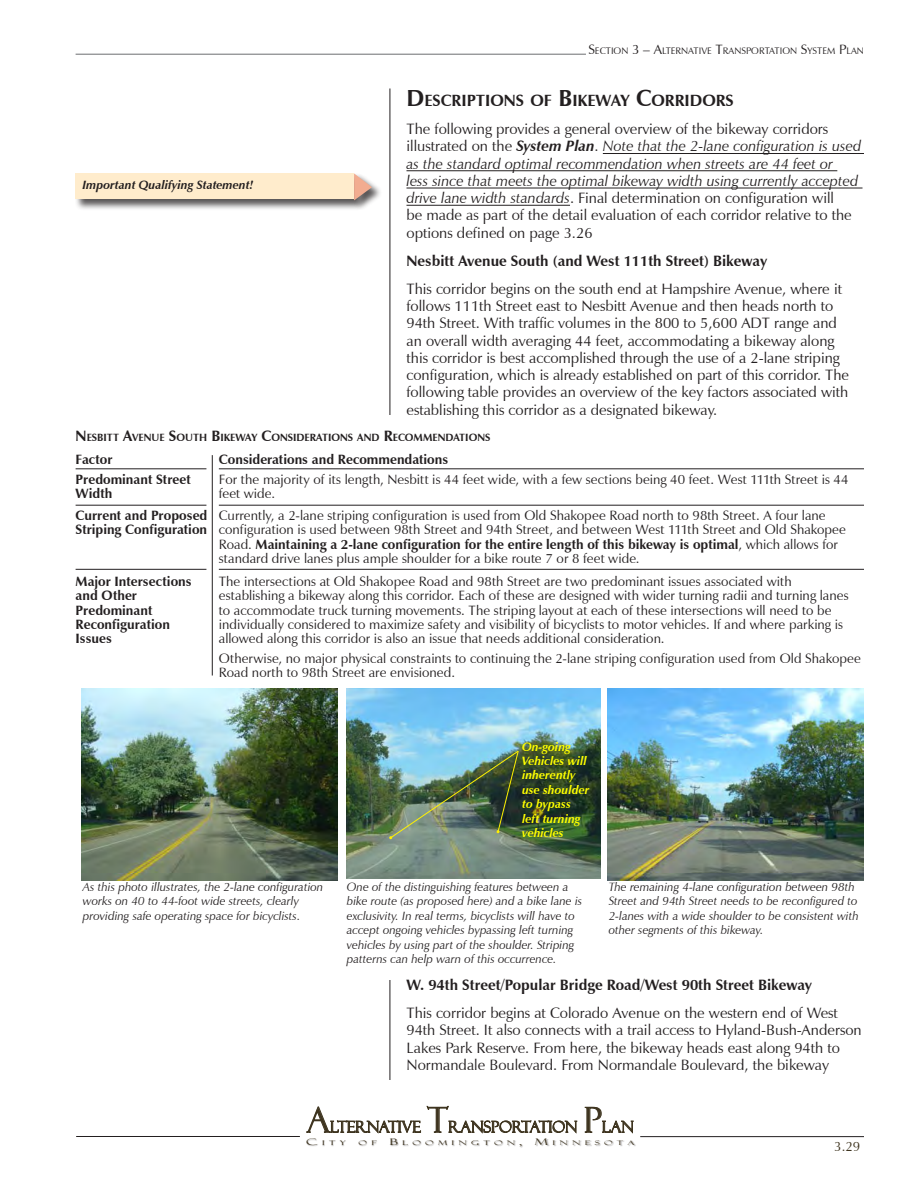
<style>
.page{position:relative;width:918px;height:1188px;background:#fff}
.page>*{position:absolute;margin:0;border:0;box-sizing:border-box;transform-origin:0 0}
.t1{font:34.8px "Felix Titling";color:#3e341f}
.t2{font:700 16.35px "Zapf Humanist 601 BT";color:#231f20}
.t3{font:15.45px "Felix Titling";color:#3e341f}
.t4{font:15px/17.2px "Zapf Humanist 601 BT";color:#231f20}
.t5{font:700 15px "Zapf Humanist 601 BT";color:#231f20}
.t6{font:13.5px/14.2px "Zapf Humanist 601 BT";letter-spacing:.005em;color:#231f20}
.t7{font:700 13.5px/14.2px "Zapf Humanist 601 BT";color:#231f20}
.t8{font:13.5px "Zapf Humanist 601 BT";color:#3e341f}
.t9{font:italic 12px/14.4px "Zapf Humanist 601 BT";color:#231f20}
.t10{font:italic 700 12px/14.4px "Zapf Humanist 601 BT";color:#ff0}
.t11{font:italic 700 12px "Zapf Humanist 601 BT";color:#231f20}
.t12{font:700 10.5px "Zapf Humanist 601 BT";color:#231f20}
.t13{font:9.45px "Zapf Humanist 601 BT";color:#231f20}
.t14{font:6.45px "Felix Titling";letter-spacing:.415em;color:#3e341f;scale:1.63 1}
.s1{font-size:13.5px}
.s2{font-size:23.25px}
.s3{font-weight:700;font-style:italic}
.s4{font-style:italic}
.s5{font-size:15px}
.s6{font-weight:700}
.s7{font-size:9.15px}
</style>
<div class="page">
<svg style="left:306px;top:1107px;width:115px;height:26px"></svg>
<svg style="left:427px;top:1106px;width:150px;height:27px"></svg>
<svg style="left:585px;top:1107px;width:49px;height:26px"></svg>
<div style="left:306px;top:1139px;width:359px;height:24px;background:#231f20;opacity:.32"></div>
<hr style="left:76px;top:1136px;width:224px;height:1px;background:#231f20">
<hr style="left:640px;top:1136px;width:224px;height:1px;background:#231f20">
<hr style="left:76px;top:54px;width:510px;height:1px;background:#6c6d70">
<hr style="left:390px;top:88px;width:1px;height:992px;background:#231f20">
<div style="left:372px;top:415px;width:34px;height:565px;background:#fff"></div>
<img style="left:82px;top:688px;width:255px;height:192px">
<img style="left:346px;top:688px;width:255px;height:191px">
<img style="left:608px;top:688px;width:256px;height:192px">
<img style="left:389px;top:750px;width:130px;height:89px">
<hr style="left:603px;top:153px;width:261px;height:1px;background:#231f20">
<hr style="left:406px;top:170px;width:431px;height:1px;background:#231f20">
<hr style="left:406px;top:188px;width:457px;height:1px;background:#231f20">
<hr style="left:406px;top:205px;width:164px;height:1px;background:#231f20">
<hr style="left:212px;top:455px;width:1px;height:221px;background:#231f20">
<hr style="left:76px;top:468px;width:130px;height:1px;background:#231f20">
<hr style="left:219px;top:468px;width:645px;height:1px;background:#231f20">
<hr style="left:76px;top:505px;width:130px;height:1px;background:#231f20">
<hr style="left:219px;top:505px;width:645px;height:1px;background:#231f20">
<hr style="left:76px;top:569px;width:130px;height:1px;background:#231f20">
<hr style="left:219px;top:569px;width:645px;height:1px;background:#231f20">
<div style="left:75px;top:173px;width:296px;height:56px;background:#231f20;opacity:.75"></div>
<div style="left:76px;top:173px;width:278px;height:26px;background:#ffeccc"></div>
<div style="left:353px;top:173px;width:35px;height:56px;background:#231f20;opacity:.75"></div>
<svg style="left:354px;top:173px;width:18px;height:27px"></svg>
<p class="t11" style="left:82px;top:178px;width:173px">Important Qualifying Statement!</p>
<p class="t13" style="left:588px;top:45px;width:277px"><span class="s1">S</span>ECTION <span class="s1">3 – A</span>LTERNATIVE <span class="s1">T</span>RANSPORTATION <span class="s1">S</span>YSTEM <span class="s1">P</span>LAN</p>
<p class="t2" style="left:406px;top:90px;width:328px"><span class="s2">D</span> ESCRIPTIONS OF <span class="s2">B</span> IKEWAY <span class="s2">C</span>ORRIDORS</p>
<p class="t4" style="left:406px;top:120px;width:456px">The following provides a general overview of the bikeway corridors illustrated on the <span class="s3">System Plan</span>. <span class="s4">Note that the 2-lane configuration is used as the standard optimal recommendation when streets are 44 feet or<br>less since that meets the optimal bikeway width using currently accepted drive lane width standards</span>. Final determination on configuration will<br>be made as part of the detail evaluation of each corridor relative to the options defined on page 3.26</p>
<p class="t5" style="left:406px;top:251px;width:362px">Nesbitt Avenue South (and West 111th Street) Bikeway</p>
<p class="t4" style="left:406px;top:280px;width:444px">This corridor begins on the south end at Hampshire Avenue, where it follows 111th Street east to Nesbitt Avenue and then heads north to 94th Street. With traffic volumes in the 800 to 5,600 ADT range and an overall width averaging 44 feet, accommodating a bikeway along this corridor is best accomplished through the use of a 2-lane striping configuration, which is already established on part of this corridor. The following table provides an overview of the key factors associated with establishing this corridor as a designated bikeway.</p>
<p class="t12" style="left:76px;top:431px;width:416px"><span class="s5">N</span> ESBITT <span class="s5">A</span>VENUE <span class="s5">S</span>OUTH <span class="s5">B</span> IKEWAY <span class="s5">C</span>ONSIDERATIONS AND <span class="s5">R</span>ECOMMENDATIONS</p>
<p class="t7" style="left:76px;top:452px;width:38px">Factor</p>
<p class="t7" style="left:219px;top:452px;width:231px">Considerations and Recommendations</p>
<p class="t7" style="left:76px;top:472px;width:117px">Predominant Street<br>Width</p>
<p class="t6" style="left:219px;top:472px;width:631px">For the majority of its length, Nesbitt is 44 feet wide, with a few sections being 40 feet. West 111th Street is 44 feet wide.</p>
<p class="t6" style="left:219px;top:508px;width:629px">Currently, a 2-lane striping configuration is used from Old Shakopee Road north to 98th Street. A four lane configuration is used between 98th Street and 94th Street, and between West 111th Street and Old Shakopee Road. <span class="s6">Maintaining a 2-lane configuration for the entire length of this bikeway is optimal</span>, which allows for standard drive lanes plus ample shoulder for a bike route 7 or 8 feet wide.</p>
<p class="t6" style="left:219px;top:574px;width:631px">The intersections at Old Shakopee Road and 98th Street are two predominant issues associated with establishing a bikeway along this corridor. Each of these are designed with wider turning radii and turning lanes to accommodate truck turning movements. The striping layout at each of these intersections will need to be individually considered to maximize safety and visibility of bicyclists to motor vehicles. If and where parking is allowed along this corridor is also an issue that needs additional consideration.</p>
<p class="t6" style="left:219px;top:651px;width:644px">Otherwise, no major physical constraints to continuing the 2-lane striping configuration used from Old Shakopee<br>Road north to 98th Street are envisioned.</p>
<p class="t7" style="left:76px;top:508px;width:133px">Current and Proposed<br>Striping Configuration</p>
<p class="t7" style="left:76px;top:574px;width:118px">Major Intersections and Other<br>Predominant<br>Reconfiguration<br>Issues</p>
<p class="t10" style="left:522px;top:739px;width:69px">On-going<br>Vehicles will inherently use shoulder to bypass left turning vehicles</p>
<p class="t9" style="left:83px;top:880px;width:242px">As this photo illustrates, the 2-lane configuration works on 40 to 44-foot wide streets, clearly providing safe operating space for bicyclists.</p>
<p class="t9" style="left:609px;top:880px;width:252px">The remaining 4-lane configuration between 98th Street and 94th Street needs to be reconfigured to 2-lanes with a wide shoulder to be consistent with other segments of this bikeway.</p>
<p class="t9" style="left:347px;top:880px;width:237px">One of the distinguishing features between a bike route (as proposed here) and a bike lane is exclusivity. In real terms, bicyclists will have to accept ongoing vehicles bypassing left turning vehicles by using part of the shoulder. Striping patterns can help warn of this occurrence.</p>
<p class="t5" style="left:406px;top:976px;width:407px">W. 94th Street/Popular Bridge Road/West 90th Street Bikeway</p>
<p class="t4" style="left:406px;top:1004px;width:457px">This corridor begins at Colorado Avenue on the western end of West 94th Street. It also connects with a trail access to Hyland-Bush-Anderson Lakes Park Reserve. From here, the bikeway heads east along 94th to Normandale Boulevard. From Normandale Boulevard, the bikeway</p>
<h1 class="t1" style="left:427px;top:1100px;width:23px">T</h1>
<h1 class="t1" style="left:306px;top:1100px;width:25px">A</h1>
<p class="t3" style="left:330px;top:1118px;width:92px">LTERNATIVE</p>
<p class="t3" style="left:448px;top:1118px;width:131px">RANSPORTATION</p>
<h1 class="t1" style="left:584px;top:1100px;width:17px">P</h1>
<p class="t3" style="left:602px;top:1118px;width:33px">LAN</p>
<p class="t14" style="left:306px;top:1139px;width:26px"><span class="s7">C</span> ITY</p>
<p class="t14" style="left:359px;top:1139px;width:13px">O F</p>
<p class="t14" style="left:390px;top:1139px;width:83px"><span class="s7">B</span> LOOMINGTON <span class="s7">,</span></p>
<p class="t14" style="left:535px;top:1139px;width:63px"><span class="s7">M</span>INNESOTA</p>
<p class="t8" style="left:834px;top:1138px;width:27px">3.29</p>
</div>
